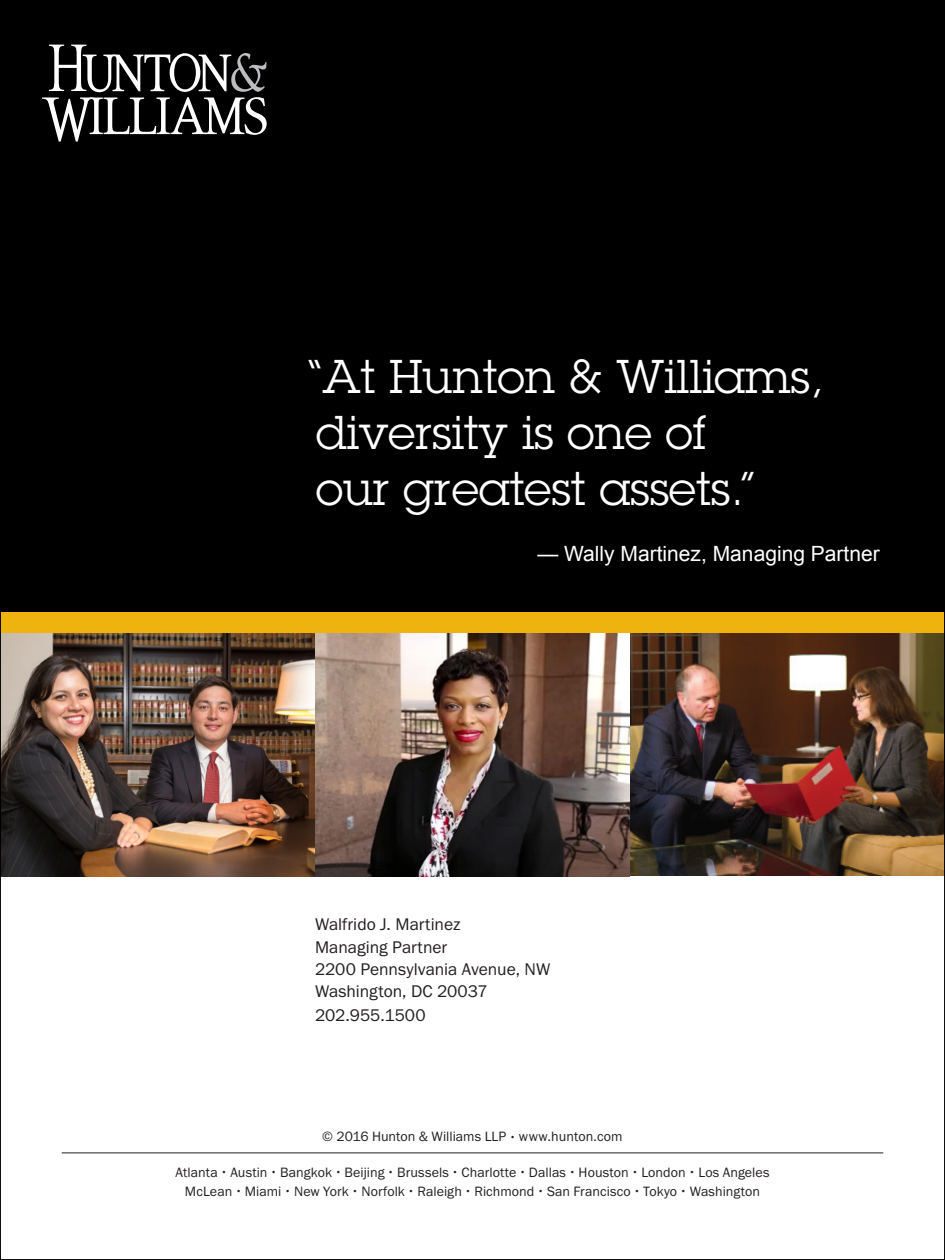
<style>
.page{position:relative;width:945px;height:1260px;background:#fff}
.page>*{position:absolute;margin:0;border:0;box-sizing:border-box;transform-origin:0 0}
.t1{font:46.38px/55.6px "Lubalin Graph Std";color:#fff}
.t2{font:21px "Arial";color:#fff}
.t3{font:17.5px/22.4px "Franklin Gothic URW Boo";color:#231f20}
.t4{font:14px/19.2px "Franklin Gothic URW Boo";letter-spacing:.005em;color:#231f20;text-align:center}
.s1{font-size:8.75px}
</style>
<div class="page">
<div style="left:0;top:0;width:945px;height:615px;background:#000"></div>
<svg style="left:42px;top:45px;width:225px;height:97px"></svg>
<img style="left:2px;top:633px;width:313px;height:243px">
<img style="left:315px;top:633px;width:315px;height:243px">
<img style="left:630px;top:633px;width:313px;height:243px">
<hr style="left:62px;top:1152px;width:821px;height:1px;background:#231f20">
<div style="left:0;top:612px;width:945px;height:21px;background:#efb310"></div>
<p class="t1" style="left:307px;top:348px;width:519px">“At Hunton &amp; Williams, diversity is one of<br>our greatest assets.”</p>
<p class="t2" style="left:537px;top:540px;width:344px">— Wally Martinez, Managing Partner</p>
<p class="t3" style="left:315px;top:912px;width:237px">Walfrido J. Martinez<br>Managing Partner<br>2200 Pennsylvania Avenue, NW<br>Washington, DC 20037</p>
<p class="t3" style="left:315px;top:1003px;width:112px">202.955.1500</p>
<p class="t4" style="left:322px;top:1127px;width:302px">© 2016 Hunton &amp; Williams LLP <span class="s1">•</span> www.hunton.com</p>
<p class="t4" style="left:175px;top:1162px;width:596px">Atlanta <span class="s1">•</span> Austin <span class="s1">•</span> Bangkok <span class="s1">•</span> Beijing <span class="s1">•</span> Brussels <span class="s1">•</span> Charlotte <span class="s1">•</span> Dallas <span class="s1">•</span> Houston <span class="s1">•</span> London <span class="s1">•</span> Los Angeles<br>McLean <span class="s1">•</span> Miami <span class="s1">•</span> New York <span class="s1">•</span> Norfolk <span class="s1">•</span> Raleigh <span class="s1">•</span> Richmond <span class="s1">•</span> San Francisco <span class="s1">•</span> Tokyo <span class="s1">•</span> Washington</p>
</div>
